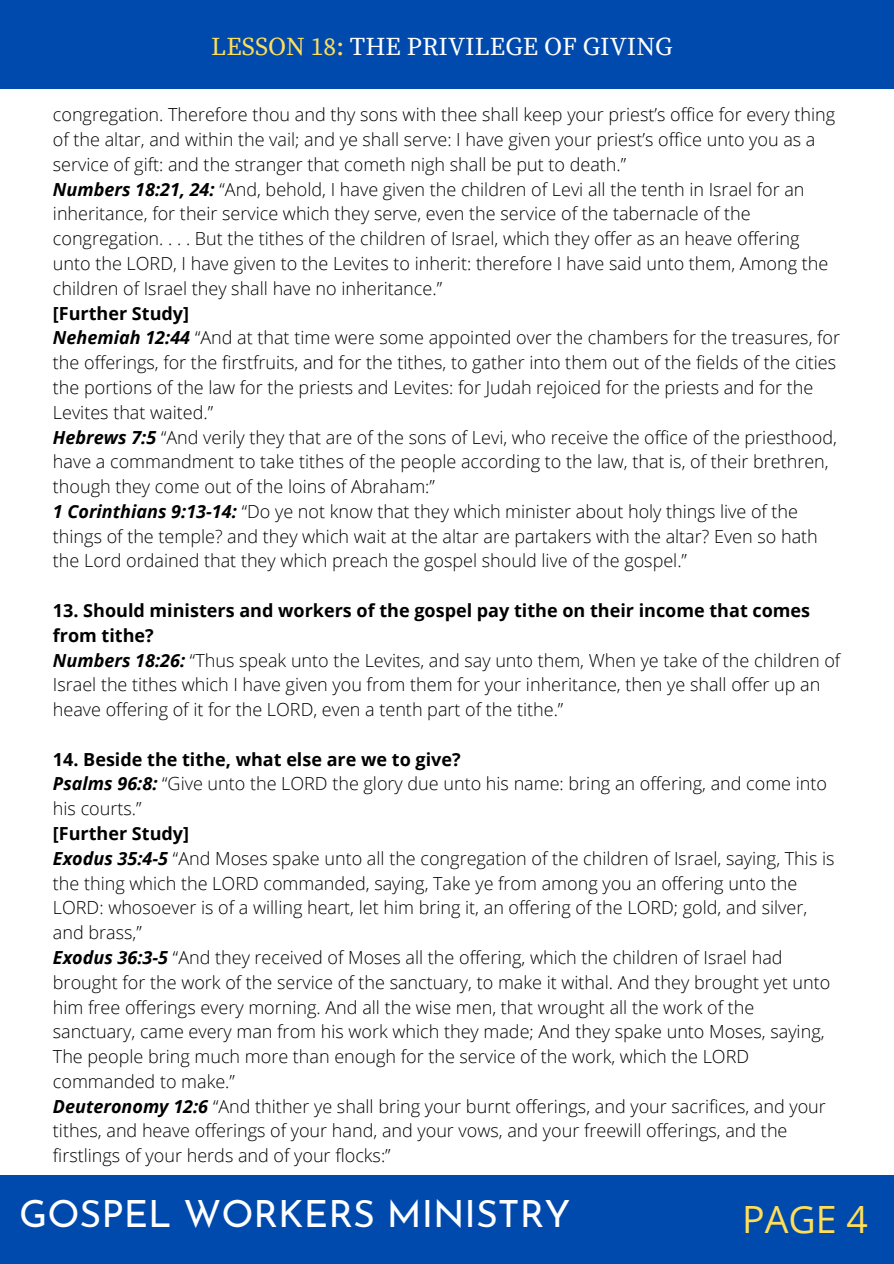
<style>
.page{position:relative;width:894px;height:1264px;background:#fff}
.page>*{position:absolute;margin:0;border:0;box-sizing:border-box;transform-origin:0 0}
.t1{font:37.5px "Josefin Sans";color:#fff}
.t2{font:37.5px "Open Sans";color:#ffde59}
.t3{font:25.5px "Source Serif Pro";color:#fff}
.t4{font:300 18px/24.8px "Open Sans";color:#000}
.t5{font:700 18px/24.8px "Open Sans";color:#000}
.s1{color:#ffde59}
.s2{font-weight:700;font-style:italic}
</style>
<div class="page">
<div style="left:0;top:1175px;width:893px;height:88px;background:#004aad"></div>
<div style="left:0;top:0;width:893px;height:89px;background:#004aad"></div>
<p class="t3" style="left:211px;top:32px;width:462px"><span class="s1">LESSON 18:</span> THE PRIVILEGE OF GIVING</p>
<p class="t4" style="left:53px;top:102px;width:783px">congregation. Therefore thou and thy sons with thee shall keep your priest’s office for every thing of the altar, and within the vail; and ye shall serve: I have given your priest’s office unto you as a service of gift: and the stranger that cometh nigh shall be put to death.”</p>
<p class="t4" style="left:53px;top:176px;width:776px"><span class="s2">Numbers 18:21, 24:</span> “And, behold, I have given the children of Levi all the tenth in Israel for an inheritance, for their service which they serve, even the service of the tabernacle of the congregation. . . . But the tithes of the children of Israel, which they offer as an heave offering unto the LORD, I have given to the Levites to inherit: therefore I have said unto them, Among the children of Israel they shall have no inheritance.”</p>
<p class="t5" style="left:53px;top:300px;width:138px">[Further Study]</p>
<p class="t4" style="left:53px;top:325px;width:788px"><span class="s2">Nehemiah 12:44</span> “And at that time were some appointed over the chambers for the treasures, for the offerings, for the firstfruits, and for the tithes, to gather into them out of the fields of the cities the portions of the law for the priests and Levites: for Judah rejoiced for the priests and for the Levites that waited.”</p>
<p class="t4" style="left:53px;top:424px;width:785px"><span class="s2">Hebrews 7:5</span> “And verily they that are of the sons of Levi, who receive the office of the priesthood, have a commandment to take tithes of the people according to the law, that is, of their brethren, though they come out of the loins of Abraham:”</p>
<p class="t4" style="left:53px;top:498px;width:766px"><span class="s2">1 Corinthians 9:13-14:</span> “Do ye not know that they which minister about holy things live of the things of the temple? and they which wait at the altar are partakers with the altar? Even so hath the Lord ordained that they which preach the gospel should live of the gospel.”</p>
<p class="t5" style="left:53px;top:597px;width:758px">13. Should ministers and workers of the gospel pay tithe on their income that comes from tithe?</p>
<p class="t4" style="left:53px;top:647px;width:788px"><span class="s2">Numbers 18:26:</span> “Thus speak unto the Levites, and say unto them, When ye take of the children of<br>Israel the tithes which I have given you from them for your inheritance, then ye shall offer up an heave offering of it for the LORD, even a tenth part of the tithe.”</p>
<p class="t5" style="left:53px;top:746px;width:409px">14. Beside the tithe, what else are we to give?</p>
<p class="t4" style="left:53px;top:771px;width:775px"><span class="s2">Psalms 96:8:</span> “Give unto the LORD the glory due unto his name: bring an offering, and come into his courts.”</p>
<p class="t5" style="left:53px;top:820px;width:138px">[Further Study]</p>
<p class="t4" style="left:53px;top:845px;width:782px"><span class="s2">Exodus 35:4-5</span> “And Moses spake unto all the congregation of the children of Israel, saying, This is the thing which the LORD commanded, saying, Take ye from among you an offering unto the LORD: whosoever is of a willing heart, let him bring it, an offering of the LORD; gold, and silver, and brass,”</p>
<p class="t4" style="left:53px;top:944px;width:778px"><span class="s2">Exodus 36:3-5</span> “And they received of Moses all the offering, which the children of Israel had brought for the work of the service of the sanctuary, to make it withal. And they brought yet unto him free offerings every morning. And all the wise men, that wrought all the work of the sanctuary, came every man from his work which they made; And they spake unto Moses, saying, The people bring much more than enough for the service of the work, which the LORD commanded to make.”</p>
<p class="t4" style="left:53px;top:1093px;width:774px"><span class="s2">Deuteronomy 12:6</span> “And thither ye shall bring your burnt offerings, and your sacrifices, and your tithes, and heave offerings of your hand, and your vows, and your freewill offerings, and the firstlings of your herds and of your flocks:”</p>
<p class="t1" style="left:19px;top:1199px;width:553px">GOSPEL WORKERS MINISTRY</p>
<p class="t2" style="left:741px;top:1192px;width:127px">PAGE 4</p>
</div>
